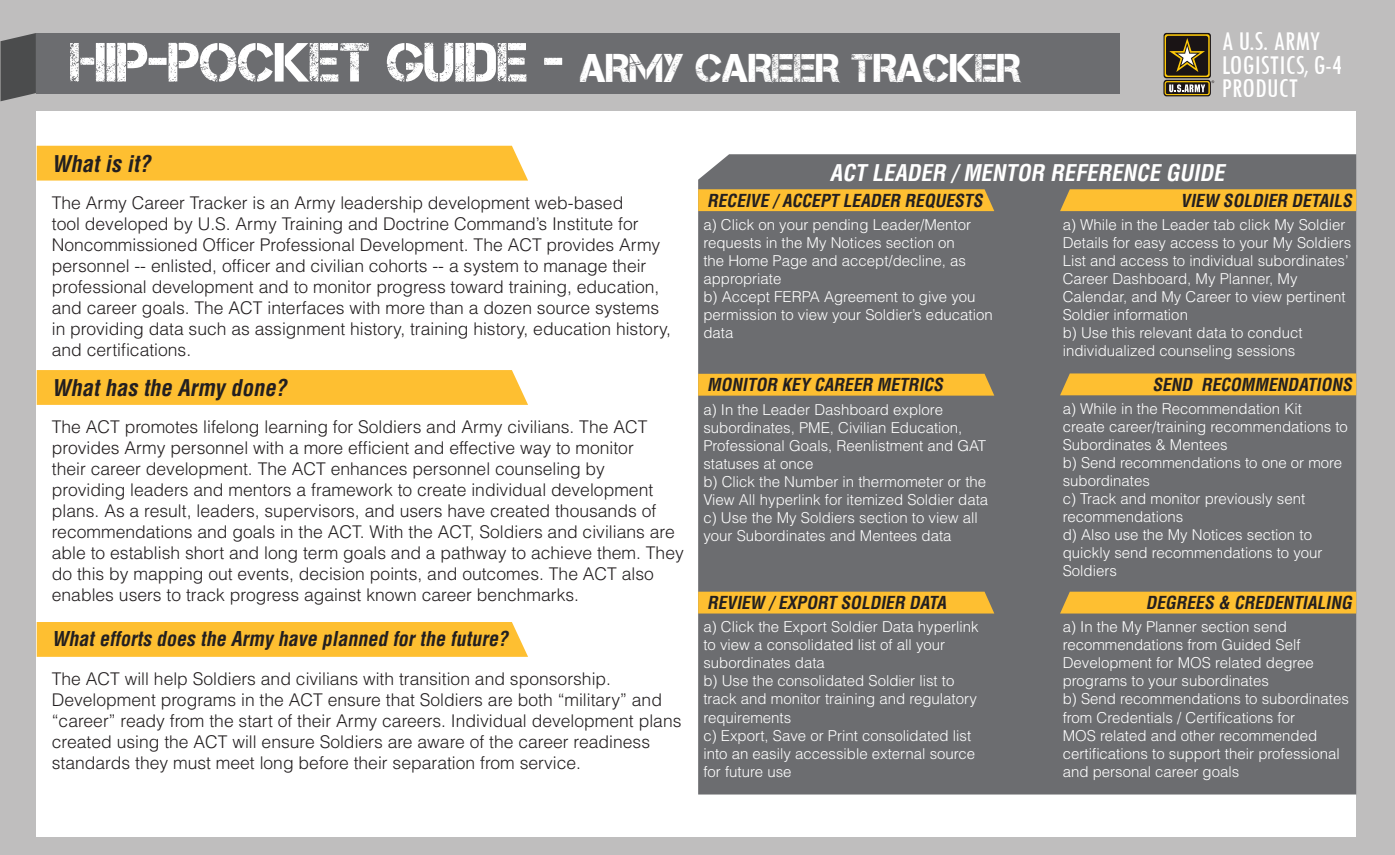
<style>
.page{position:relative;width:1395px;height:855px;background:#fff}
.page>*{position:absolute;margin:0;border:0;box-sizing:border-box;transform-origin:0 0}
.t1{font:55px "Captureit";color:#fff}
.t2{font:40px "Captureit";color:#fff}
.t3{font:condensed 28.25px/23.5px "Tw Cen";color:#fff}
.t4{font:italic 700 condensed 22.5px "Helvetica";color:#fff}
.t5{font:italic 700 condensed 22.5px "Helvetica";color:#231f20}
.t6{font:italic 700 condensed 20px "Helvetica";color:#231f20}
.t7{font:300 17.5px/21px "Helvetica";color:#231f20}
.t8{font:italic 700 condensed 17.5px "Helvetica";color:#231f20}
.t9{font:300 15px/18px "Helvetica";color:#fff}
</style>
<div class="page">
<div style="left:0;top:1px;width:1395px;height:854px;background:#bfbebe"></div>
<div style="left:37px;top:112px;width:1319px;height:725px;background:#fff"></div>
<svg style="left:1163px;top:33px;width:48px;height:45px"></svg>
<svg style="left:1163px;top:80px;width:48px;height:16px"></svg>
<svg style="left:1164px;top:34px;width:50px;height:61px;background:#665936"></svg>
<svg style="left:0;top:33px;width:36px;height:68px;background:#5a5a5b"></svg>
<div style="left:36px;top:33px;width:1083px;height:60px;background:#6c6d70"></div>
<div style="left:37px;top:146px;width:491px;height:35px;background:#febf31"></div>
<div style="left:698px;top:154px;width:658px;height:640px;background:#6c6d70"></div>
<svg style="left:37px;top:370px;width:491px;height:35px;background:#fec035"></svg>
<div style="left:698px;top:189px;width:296px;height:22px;background:#febf31"></div>
<div style="left:1060px;top:189px;width:296px;height:22px;background:#febf31"></div>
<div style="left:1060px;top:373px;width:296px;height:22px;background:#febf31"></div>
<div style="left:1060px;top:591px;width:296px;height:22px;background:#febf31"></div>
<div style="left:698px;top:374px;width:296px;height:21px;background:#febf31"></div>
<div style="left:698px;top:591px;width:296px;height:22px;background:#febf31"></div>
<div style="left:37px;top:622px;width:491px;height:35px;background:#febf31"></div>
<svg style="left:67px;top:837px;width:15px;height:18px"></svg>
<svg style="left:1355px;top:811px;width:15px;height:44px"></svg>
<h1 class="t1" style="left:70px;top:32px;width:495px">HIP-POCKET GUIDE -</h1>
<h2 class="t2" style="left:580px;top:45px;width:442px">ARMY CAREER TRACKER</h2>
<h3 class="t3" style="left:1221px;top:29px;width:122px">A U.S. ARMY<br>LOGISTICS, G-4</h3>
<h3 class="t3" style="left:1221px;top:76px;width:78px">PRODUCT</h3>
<h3 class="t5" style="left:52px;top:150px;width:105px">Whatis it?</h3>
<p class="t7" style="left:52px;top:192px;width:621px">The Army Career Tracker is an Army leadership development web-based<br>tool developed by U.S. Army Training and Doctrine Command’s Institute for Noncommissioned Officer Professional Development. The ACT provides Army personnel -- enlisted, officer and civilian cohorts -- a system to manage their professional development and to monitor progress toward training, education, and career goals. The ACT interfaces with more than a dozen source systems in providing data such as assignment history, training history, education history, and certifications.</p>
<h3 class="t5" style="left:52px;top:374px;width:241px">Whathas the Army done?</h3>
<p class="t7" style="left:52px;top:416px;width:633px">The ACT promotes lifelong learning for Soldiers and Army civilians. The ACT provides Army personnel with a more efficient and effective way to monitor<br>their career development. The ACT enhances personnel counseling by<br>providing leaders and mentors a framework to create individual development plans. As a result, leaders, supervisors, and users have created thousands of recommendations and goals in the ACT. With the ACT, Soldiers and civilians are able to establish short and long term goals and a pathway to achieve them. They do this by mapping out events, decision points, and outcomes. The ACT also enables users to track progress against known career benchmarks.</p>
<h3 class="t6" style="left:52px;top:626px;width:462px">Whatefforts does the Army have planned forthe future?</h3>
<p class="t7" style="left:52px;top:668px;width:631px">The ACT will help Soldiers and civilians with transition and sponsorship.<br>Development programs in the ACT ensure that Soldiers are both “military” and “career” ready from the start of their Army careers. Individual development plans created using the ACT will ensure Soldiers are aware of the career readiness standards they must meet long before their separation from service.</p>
<h3 class="t4" style="left:830px;top:159px;width:401px">ACT LEADER / MENTOR REFERENCE GUIDE</h3>
<p class="t8" style="left:707px;top:189px;width:281px">RECEIVE / ACCEPT LEADER REQUESTS</p>
<p class="t8" style="left:1180px;top:189px;width:176px">VIEW SOLDIER DETAILS</p>
<p class="t9" style="left:703px;top:216px;width:291px">a) Click on your pending Leader/Mentor requests in the My Notices section on<br>the Home Page and accept/decline, as appropriate<br>b) Accept FERPA Agreement to give you permission to view your Soldier’s education data</p>
<p class="t9" style="left:1062px;top:216px;width:290px">a) While in the Leader tab click My Soldier Details for easy access to your My Soldiers List and access to individual subordinates’ Career Dashboard, My Planner, My Calendar, and My Career to view pertinent Soldier information<br>b) Use this relevant data to conduct individualized counseling sessions</p>
<p class="t8" style="left:707px;top:374px;width:241px">MONITOR KEY CAREER METRICS</p>
<p class="t9" style="left:703px;top:400px;width:286px">a) In the Leader Dashboard explore subordinates, PME, Civilian Education, Professional Goals, Reenlistment and GAT statuses at once<br>b) Click the Number in thermometer or the View All hyperlink for itemized Soldier data c) Use the My Soldiers section to view all your Subordinates and Mentees data</p>
<p class="t8" style="left:707px;top:592px;width:244px">REVIEW / EXPORT SOLDIER DATA</p>
<p class="t9" style="left:703px;top:618px;width:277px">a) Click the Export Soldier Data hyperlink to view a consolidated list of all your subordinates data<br>b) Use the consolidated Soldier list to track and monitor training and regulatory requirements<br>c) Export, Save or Print consolidated list into an easily accessible external source for future use</p>
<p class="t8" style="left:1152px;top:374px;width:205px">SEND RECOMMENDATIONS</p>
<p class="t9" style="left:1062px;top:400px;width:287px">a) While in the Recommendation Kit create career/training recommendations to<br>Subordinates &amp; Mentees<br>b) Send recommendations to one or more subordinates<br>c) Track and monitor previously sent recommendations<br>d) Also use the My Notices section to quickly send recommendations to your<br>Soldiers</p>
<p class="t8" style="left:1145px;top:592px;width:211px">DEGREES &amp; CREDENTIALING</p>
<p class="t9" style="left:1062px;top:618px;width:288px">a) In the My Planner section send recommendations from Guided Self Development for MOS related degree programs to your subordinates<br>b) Send recommendations to subordinates from Credentials / Certifications for<br>MOS related and other recommended certifications to support their professional and personal career goals</p>
</div>
